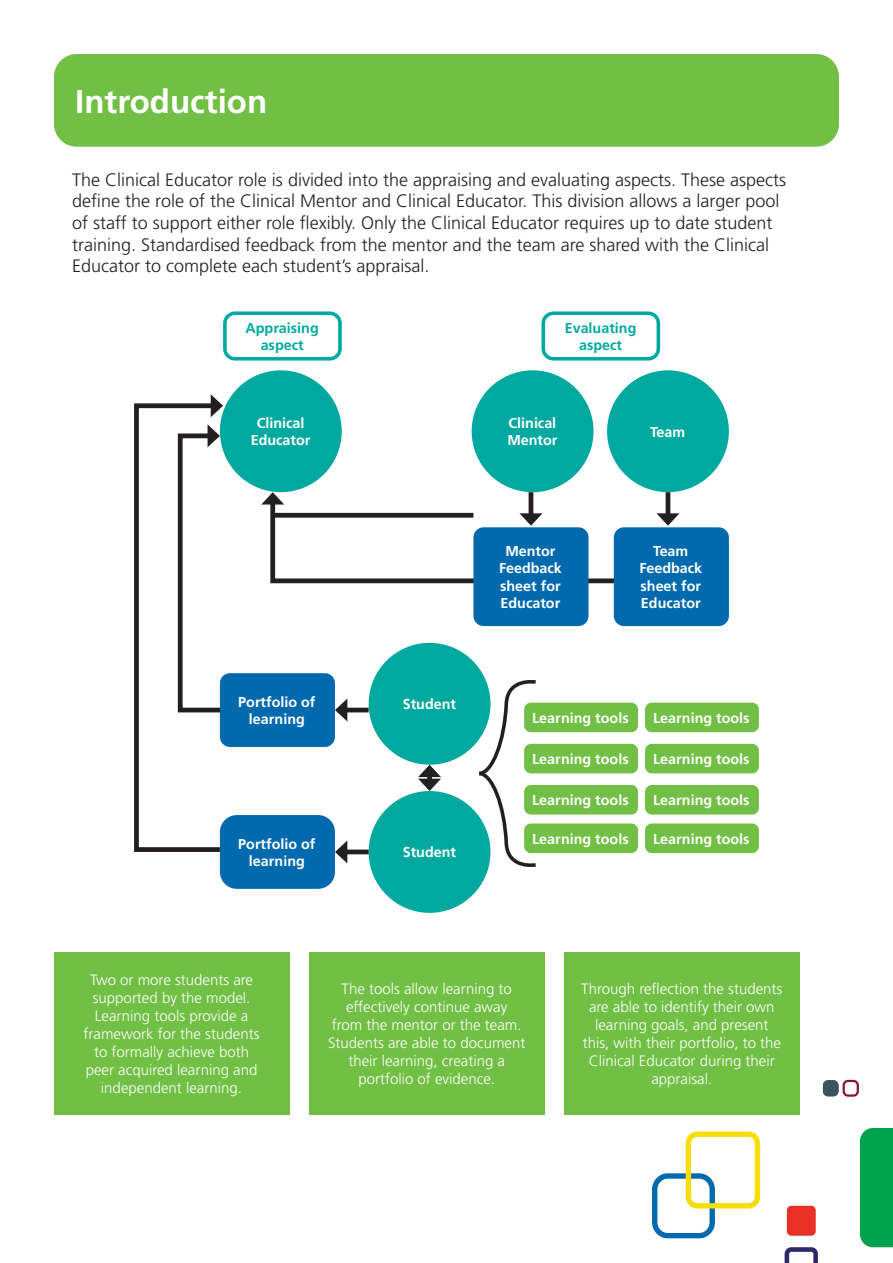
<style>
.page{position:relative;width:893px;height:1263px;background:#fff}
.page>*{position:absolute;margin:0;border:0;box-sizing:border-box;transform-origin:0 0}
.t1{font:700 33px "Frutiger LT Std";color:#fff}
.t2{font:300 18px/21.6px "Frutiger LT Std";color:#231f20}
.t3{font:300 15px/18px "Frutiger LT Std";color:#fff;text-align:center}
.t4{font:700 14.4px/17.2px "Frutiger LT Std";color:#fff;text-align:center}
.t5{font:700 14.4px/17.2px "Frutiger LT Std";color:#00a9a0;text-align:center}
</style>
<div class="page">
<div style="left:54px;top:54px;width:785px;height:93px;background:#71bf44;border-radius:23px"></div>
<div style="left:652px;top:1173px;width:63px;height:65px;border:5px solid #016aaf;border-radius:13px"></div>
<div style="left:686px;top:1131px;width:74px;height:77px;border:5px solid #f7dd09;border-radius:9px"></div>
<div style="left:860px;top:1128px;width:33px;height:119px;background:#00a24e"></div>
<div style="left:843px;top:1080px;width:16px;height:17px;border:2px solid #89113d;border-radius:4px"></div>
<div style="left:824px;top:1081px;width:14px;height:14px;background:#3b5262;border-radius:4px"></div>
<div style="left:823px;top:1080px;width:15px;height:16px;border:2px solid #3b5262;border-radius:4px"></div>
<div style="left:787px;top:1206px;width:29px;height:29px;background:#ea2f29;border-radius:4px"></div>
<svg style="left:785px;top:1247px;width:33px;height:16px"></svg>
<svg style="left:268px;top:495px;width:403px;height:122px"></svg>
<svg style="left:262px;top:492px;width:22px;height:12px"></svg>
<div style="left:472px;top:370px;width:121px;height:122px;background:#00a9a0;border-radius:50%"></div>
<div style="left:220px;top:370px;width:122px;height:122px;background:#00a9a0;border-radius:50%"></div>
<div style="left:369px;top:643px;width:121px;height:122px;background:#00a9a0;border-radius:50%"></div>
<div style="left:369px;top:791px;width:121px;height:122px;background:#00a9a0;border-radius:50%"></div>
<div style="left:607px;top:370px;width:122px;height:122px;background:#00a9a0;border-radius:50%"></div>
<div style="left:541px;top:311px;width:119px;height:50px;border:4px solid #00a9a0;border-radius:10px"></div>
<div style="left:524px;top:703px;width:114px;height:29px;background:#71bf44;border-radius:7px"></div>
<div style="left:524px;top:744px;width:114px;height:29px;background:#71bf44;border-radius:7px"></div>
<div style="left:524px;top:785px;width:114px;height:29px;background:#71bf44;border-radius:7px"></div>
<div style="left:524px;top:823px;width:114px;height:30px;background:#71bf44;border-radius:7px"></div>
<div style="left:645px;top:703px;width:114px;height:29px;background:#71bf44;border-radius:7px"></div>
<div style="left:645px;top:744px;width:114px;height:29px;background:#71bf44;border-radius:7px"></div>
<div style="left:645px;top:785px;width:114px;height:29px;background:#71bf44;border-radius:7px"></div>
<div style="left:645px;top:823px;width:114px;height:30px;background:#71bf44;border-radius:7px"></div>
<div style="left:473px;top:527px;width:115px;height:99px;background:#016aaf;border-radius:10px"></div>
<div style="left:220px;top:815px;width:115px;height:74px;background:#016aaf;border-radius:17px"></div>
<div style="left:614px;top:527px;width:115px;height:99px;background:#016aaf;border-radius:10px"></div>
<div style="left:223px;top:311px;width:119px;height:50px;border:4px solid #00a9a0;border-radius:10px"></div>
<svg style="left:134px;top:394px;width:94px;height:460px"></svg>
<div style="left:220px;top:673px;width:115px;height:74px;background:#016aaf;border-radius:10px"></div>
<div style="left:272px;top:513px;width:201px;height:5px;background:#231f20"></div>
<hr style="left:343px;top:708px;width:26px;height:4px;background:#231f20">
<svg style="left:335px;top:699px;width:12px;height:22px"></svg>
<div style="left:343px;top:849px;width:26px;height:5px;background:#231f20"></div>
<svg style="left:335px;top:841px;width:12px;height:22px"></svg>
<hr style="left:529px;top:492px;width:4px;height:26px;background:#231f20">
<svg style="left:519px;top:513px;width:23px;height:13px"></svg>
<hr style="left:666px;top:492px;width:4px;height:26px;background:#231f20">
<svg style="left:656px;top:513px;width:23px;height:13px"></svg>
<svg style="left:418px;top:765px;width:23px;height:26px"></svg>
<svg style="left:476px;top:677px;width:63px;height:193px"></svg>
<div style="left:54px;top:952px;width:235px;height:163px;background:#71bf44"></div>
<div style="left:309px;top:952px;width:235px;height:163px;background:#71bf44"></div>
<div style="left:564px;top:952px;width:235px;height:163px;background:#71bf44"></div>
<h1 class="t1" style="left:75px;top:82px;width:193px">Introduction</h1>
<p class="t2" style="left:72px;top:169px;width:715px">The Clinical Educator role is divided into the appraising and evaluating aspects. These aspects define the role of the Clinical Mentor and Clinical Educator. This division allows a larger pool of staff to support either role flexibly. Only the Clinical Educator requires up to date student training. Standardised feedback from the mentor and the team are shared with the Clinical Educator to complete each student’s appraisal.</p>
<p class="t5" style="left:246px;top:319px;width:75px">Appraising aspect</p>
<p class="t5" style="left:565px;top:319px;width:73px">Evaluating aspect</p>
<p class="t4" style="left:251px;top:414px;width:61px">Clinical<br>Educator</p>
<p class="t4" style="left:507px;top:414px;width:52px;text-align:left">Clinical<br>Mentor</p>
<p class="t4" style="left:650px;top:423px;width:37px">Team</p>
<p class="t4" style="left:499px;top:543px;width:64px">Mentor<br>Feedback sheet for<br>Educator</p>
<p class="t4" style="left:639px;top:543px;width:64px">Team<br>Feedback sheet for<br>Educator</p>
<p class="t4" style="left:238px;top:693px;width:79px">Portfolio of learning</p>
<p class="t4" style="left:238px;top:835px;width:79px">Portfolio of learning</p>
<p class="t4" style="left:403px;top:696px;width:55px">Student</p>
<p class="t4" style="left:403px;top:844px;width:55px">Student</p>
<p class="t4" style="left:532px;top:709px;width:98px">Learning tools</p>
<p class="t4" style="left:532px;top:750px;width:98px">Learning tools</p>
<p class="t4" style="left:532px;top:791px;width:98px">Learning tools</p>
<p class="t4" style="left:532px;top:830px;width:98px">Learning tools</p>
<p class="t4" style="left:653px;top:709px;width:98px">Learning tools</p>
<p class="t4" style="left:653px;top:750px;width:98px">Learning tools</p>
<p class="t4" style="left:653px;top:791px;width:98px">Learning tools</p>
<p class="t4" style="left:653px;top:830px;width:98px">Learning tools</p>
<p class="t3" style="left:84px;top:971px;width:177px">Two or more students are supported by the model.<br>Learning tools provide a framework for the students to formally achieve both peer acquired learning and independent learning.</p>
<p class="t3" style="left:328px;top:980px;width:199px">The tools allow learning to effectively continue away<br>from the mentor or the team.<br>Students are able to document their learning, creating a portfolio of evidence.</p>
<p class="t3" style="left:581px;top:980px;width:203px">Through reflection the students are able to identify their own learning goals, and present this, with their portfolio, to the<br>Clinical Educator during their appraisal.</p>
</div>
